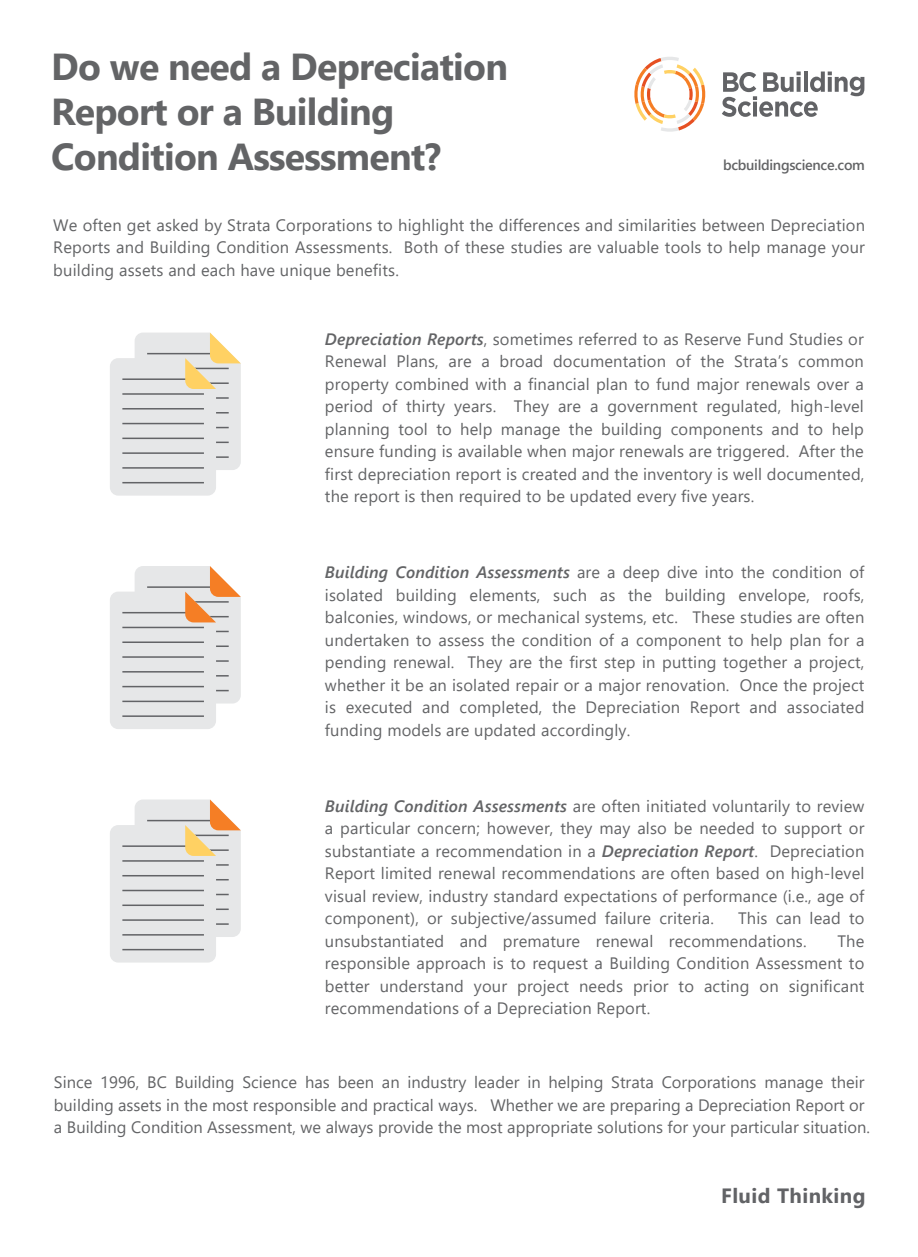
<style>
.page{position:relative;width:918px;height:1257px;background:#fff}
.page>*{position:absolute;margin:0;border:0;box-sizing:border-box;transform-origin:0 0}
.t1{font:700 37.5px/45px "Segoe UI";letter-spacing:-.02em;color:#636466}
.t2{font:700 20.7px "Segoe UI";letter-spacing:.02em;color:#626366}
.t3{font:16.5px/22.5px "Segoe UI";letter-spacing:.01em;color:#636466;text-align:justify}
.t4{font:600 14.25px "Segoe UI";letter-spacing:-.02em;color:#636466}
.s1{font-weight:600;font-style:italic}
</style>
<div class="page">
<svg style="left:634px;top:57px;width:72px;height:75px"></svg>
<svg style="left:722px;top:71px;width:142px;height:46px"></svg>
<svg style="left:110px;top:566px;width:131px;height:163px;background:#e1ddda"></svg>
<svg style="left:110px;top:799px;width:131px;height:163px;background:#e1dedb"></svg>
<svg style="left:110px;top:332px;width:131px;height:163px;background:#e1e0dc"></svg>
<h1 class="t1" style="left:51px;top:41px;width:458px">Do we need a Depreciation<br>Report or a Building<br>Condition Assessment?</h1>
<p class="t4" style="left:723px;top:152px;width:143px">bcbuildingscience.com</p>
<p class="t3" style="left:53px;top:212px;width:813px">We often get asked by Strata Corporations to highlight the differences and similarities between Depreciation Reports and Building Condition Assessments. Both of these studies are valuable tools to help manage your building assets and each have unique benefits.</p>
<p class="t3" style="left:325px;top:326px;width:541px"><span class="s1">Depreciation Reports</span>, sometimes referred to as Reserve Fund Studies or Renewal Plans, are a broad documentation of the Strata’s common property combined with a financial plan to fund major renewals over a period of thirty years. They are a government regulated, high-level planning tool to help manage the building components and to help ensure funding is available when major renewals are triggered. After the first depreciation report is created and the inventory is well documented, the report is then required to be updated every five years.</p>
<p class="t3" style="left:325px;top:560px;width:541px"><span class="s1">Building Condition Assessments</span> are a deep dive into the condition of isolated building elements, such as the building envelope, roofs, balconies, windows, or mechanical systems, etc. These studies are often undertaken to assess the condition of a component to help plan for a pending renewal. They are the first step in putting together a project, whether it be an isolated repair or a major renovation. Once the project is executed and completed, the Depreciation Report and associated funding models are updated accordingly.</p>
<p class="t3" style="left:325px;top:793px;width:541px"><span class="s1">Building Condition Assessments</span> are often initiated voluntarily to review a particular concern; however, they may also be needed to support or substantiate a recommendation in a <span class="s1">Depreciation Report</span>. Depreciation Report limited renewal recommendations are often based on high-level visual review, industry standard expectations of performance (i.e., age of component), or subjective/assumed failure criteria.</p>
<p class="t3" style="left:325px;top:905px;width:541px;text-indent:413px">This can lead to unsubstantiated and premature renewal recommendations.</p>
<p class="t3" style="left:325px;top:928px;width:541px;text-indent:513px">The responsible approach is to request a Building Condition Assessment to better understand your project needs prior to acting on significant recommendations of a Depreciation Report.</p>
<p class="t3" style="left:54px;top:1069px;width:818px;text-align:left">Since 1996, BC Building Science has been an industry leader in helping Strata Corporations manage their building assets in the most responsible and practical ways. Whether we are preparing a Depreciation Report or a Building Condition Assessment, we always provide the most appropriate solutions for your particular situation.</p>
<p class="t2" style="left:721px;top:1176px;width:146px">Fluid Thinking</p>
</div>
